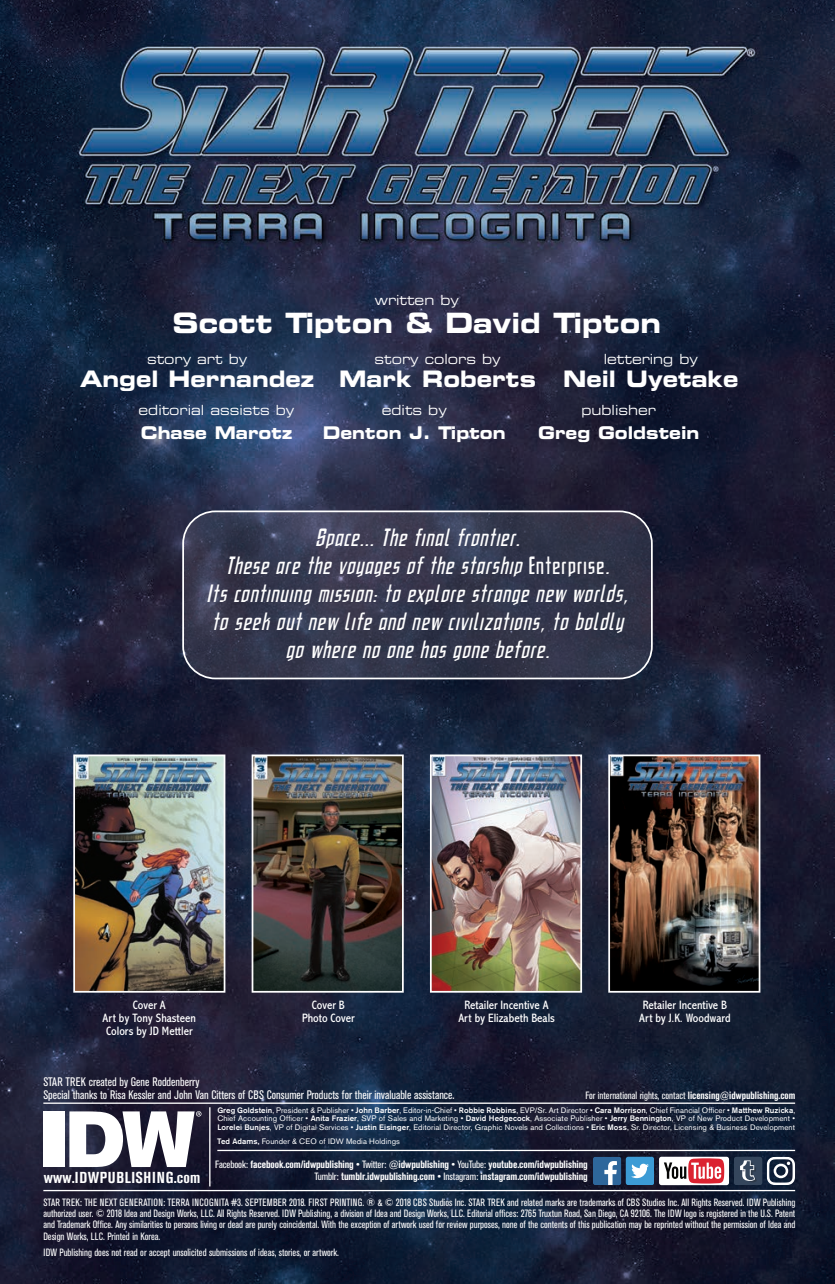
<style>
.page{position:relative;width:835px;height:1284px;background:#fff}
.page>*{position:absolute;margin:0;border:0;box-sizing:border-box;transform-origin:0 0}
.t1{font:28px "Eurostile Bold Extended Two";color:#fff;scale:.9 1}
.t2{font:22.75px "Eurostile Bold Extended Two";color:#fff;scale:.9 1}
.t3{font:italic 500 21px/28px "CC To Be Continued";letter-spacing:.06em;color:#fff;text-align:center}
.t4{font:17.5px "Eurostile Bold Extended Two";color:#fff;scale:.9 1}
.t5{font:700 condensed 15.75px "Akzidenz Grotesk BE";letter-spacing:.03em;color:#fff;scale:1.04 1}
.t6{font:14px "Eurostile Extended Two";color:#fff;scale:.9 1}
.t7{font:condensed 12.25px/13.1px "Abadi";color:#fff;text-align:center}
.t8{font:condensed 12.25px/12.2px "Akzidenz Grotesk BE";color:#fff}
.t9{font:condensed 10.5px/11.4px "Akzidenz Grotesk BE";color:#fff;text-align:justify}
.t10{font:700 condensed 10.5px/12.2px "Akzidenz Grotesk BE";letter-spacing:-.01em;color:#fff;text-align:right;scale:1.05 1}
.t11{font:7.88px/8.4px "Akzidenz Grotesk BE";letter-spacing:.01em;color:#fff;text-align:justify}
.s1{font-style:normal}
.s2{font-weight:700}
.s3{font-weight:500}
.s4{font-weight:400}
</style>
<div class="page">
<img style="left:0;top:0;width:835px;height:1284px">
<img style="left:76px;top:757px;width:146px;height:232px">
<div style="left:73px;top:754px;width:152px;height:238px;border:2px solid #fff"></div>
<img style="left:255px;top:757px;width:146px;height:232px">
<div style="left:252px;top:754px;width:152px;height:238px;border:2px solid #fff"></div>
<img style="left:433px;top:757px;width:146px;height:232px">
<div style="left:430px;top:754px;width:152px;height:238px;border:2px solid #fff"></div>
<img style="left:611px;top:757px;width:146px;height:232px">
<div style="left:608px;top:754px;width:152px;height:238px;border:2px solid #fff"></div>
<div style="left:43px;top:1111px;width:22px;height:56px;background:#fff"></div>
<svg style="left:69px;top:1111px;width:132px;height:56px"></svg>
<hr style="left:43px;top:1190px;width:752px;height:1px;background:#fff">
<hr style="left:43px;top:1102px;width:752px;height:1px;background:#fff">
<hr style="left:217px;top:1149px;width:578px;height:2px;background:#fff">
<hr style="left:209px;top:1107px;width:1px;height:79px;background:#fff">
<div style="left:626px;top:1156px;width:28px;height:29px;background:#3c9bd5;border-radius:3px"></div>
<svg style="left:631px;top:1163px;width:18px;height:15px"></svg>
<div style="left:593px;top:1156px;width:28px;height:29px;background:#2e679b;border-radius:2px"></div>
<svg style="left:604px;top:1161px;width:13px;height:24px"></svg>
<div style="left:659px;top:1156px;width:70px;height:29px;background:#fff;border-radius:3px"></div>
<svg style="left:664px;top:1158px;width:60px;height:25px"></svg>
<svg style="left:767px;top:1156px;width:28px;height:29px"></svg>
<div style="left:734px;top:1156px;width:28px;height:29px;background:#35465c;border-radius:3px"></div>
<svg style="left:740px;top:1160px;width:17px;height:22px"></svg>
<svg style="left:182px;top:510px;width:471px;height:169px;background:#393c51"></svg>
<h3 class="t6" style="left:375px;top:295px;width:95px">written by</h3>
<h1 class="t1" style="left:173px;top:313px;width:544px">Scott Tipton &amp; David Tipton</h1>
<h3 class="t6" style="left:147px;top:354px;width:113px">story art by</h3>
<h2 class="t2" style="left:80px;top:370px;width:261px">Angel Hernandez</h2>
<h3 class="t6" style="left:139px;top:404px;width:175px">editorial assists by</h3>
<h3 class="t4" style="left:141px;top:426px;width:170px">Chase Marotz</h3>
<h3 class="t6" style="left:374px;top:354px;width:142px">story colors by</h3>
<h2 class="t2" style="left:339px;top:370px;width:220px">Mark Roberts</h2>
<h3 class="t6" style="left:604px;top:354px;width:106px">lettering by</h3>
<h2 class="t2" style="left:563px;top:370px;width:196px">Neil Uyetake</h2>
<h3 class="t6" style="left:581px;top:404px;width:84px">publisher</h3>
<h3 class="t4" style="left:538px;top:426px;width:181px">Greg Goldstein</h3>
<h3 class="t6" style="left:382px;top:404px;width:74px">edits by</h3>
<h3 class="t4" style="left:323px;top:426px;width:205px">Denton J. Tipton</h3>
<h3 class="t3" style="left:207px;top:524px;width:426px">Space... The final frontier.<br>These are the voyages of the starship <span class="s1">E n t e r p r i s e</span> .<br>Its continuing mission: to explore strange new worlds, to seek out new life and new civilizations, to boldly go where no one has gone before.</h3>
<p class="t7" style="left:103px;top:999px;width:95px">Cover A<br>Art by Tony Shasteen<br>Colors by JD Mettler</p>
<p class="t7" style="left:302px;top:999px;width:54px">Cover B<br>Photo Cover</p>
<p class="t7" style="left:458px;top:999px;width:98px">Retailer Incentive A<br>Art by Elizabeth Beals</p>
<p class="t7" style="left:639px;top:999px;width:93px">Retailer Incentive B<br>Art by J.K. Woodward</p>
<p class="t8" style="left:43px;top:1077px;width:413px">STAR TREK created by Gene Roddenberry<br>Special thanks to Risa Kessler and John Van Citters of CBS Consumer Products for their invaluable assistance.</p>
<p class="t9" style="left:585px;top:1090px;width:211px">For international rights, contact <span class="s2">licensing@idwpublishing.com</span></p>
<p class="t11" style="left:217px;top:1106px;width:579px"><span class="s3">Greg Goldstein</span>, President &amp; Publisher • <span class="s3">John Barber</span>, Editor-in-Chief • <span class="s3">Robbie Robbins</span>, EVP/Sr. Art Director • <span class="s3">Cara Morrison</span>, Chief Financial Officer • <span class="s3">Matthew Ruzicka</span>, Chief Accounting Officer • <span class="s3">Anita Frazier</span>, SVP of Sales and Marketing • <span class="s3">David Hedgecock</span>, Associate Publisher • <span class="s3">Jerry Bennington</span>, VP of New Product Development • <span class="s3">Lorelei Bunjes</span>, VP of Digital Services • <span class="s3">Justin Eisinger</span>, Editorial Director, Graphic Novels and Collections • <span class="s3">Eric Moss</span>, Sr. Director, Licensing &amp; Business Development</p>
<p class="t11" style="left:217px;top:1138px;width:184px"><span class="s3">Ted Adams,</span> Founder &amp; CEO of IDW Media Holdings</p>
<h3 class="t5" style="left:44px;top:1172px;width:152px">www.IDWPUBLISHING.com</h3>
<p class="t10" style="left:215px;top:1158px;width:356px"><span class="s4">Facebook:</span> facebook.com/idwpublishing <span class="s4">• Twitter:</span> @idwpublishing <span class="s4">• YouTube:</span> youtube.com/idwpublishing<br><span class="s4">Tumblr:</span> tumblr.idwpublishing.com <span class="s4">• Instagram:</span> instagram.com/idwpublishing</p>
<p class="t9" style="left:43px;top:1197px;width:753px">STAR TREK: THE NEXT GENERATION: TERRA INCOGNITA #3. SEPTEMBER 2018. FIRST PRINTING. ® &amp; © 2018 CBS Studios Inc. STAR TREK and related marks are trademarks of CBS Studios Inc. All Rights Reserved. IDW Publishing authorized user. © 2018 Idea and Design Works, LLC. All Rights Reserved. IDW Publishing, a division of Idea and Design Works, LLC. Editorial offices: 2765 Truxtun Road, San Diego, CA 92106. The IDW logo is registered in the U.S. Patent and Trademark Office. Any similarities to persons living or dead are purely coincidental. With the exception of artwork used for review purposes, none of the contents of this publication may be reprinted without the permission of Idea and Design Works, LLC. Printed in Korea.</p>
<p class="t9" style="left:43px;top:1247px;width:297px">IDW Publishing does not read or accept unsolicited submissions of ideas, stories, or artwork.</p>
</div>
